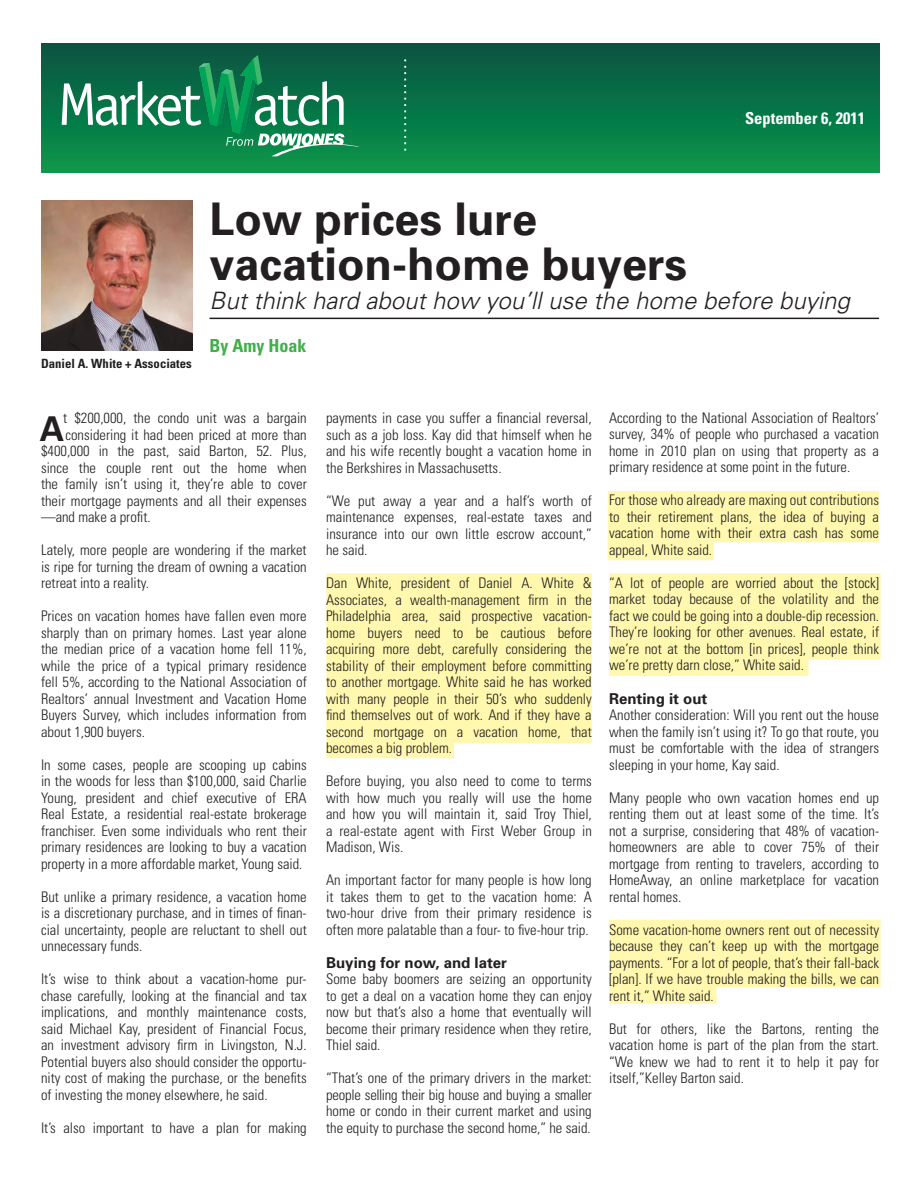
<style>
.page{position:relative;width:918px;height:1188px;background:#fff}
.page>*{position:absolute;margin:0;border:0;box-sizing:border-box;transform-origin:0 0}
.t1{font:700 45px/45px "Univers";color:#231f20}
.t2{font:700 34.2px "Univers";color:#231f20}
.t3{font:italic 300 24px "Univers";color:#231f20}
.t4{font:700 condensed 18px "Univers";color:#40ae49}
.t5{font:700 condensed 16.5px "Univers";color:#fff}
.t6{font:700 15px "Univers";color:#231f20}
.t7{font:300 condensed 14.7px/16.5px "Univers";color:#231f20;text-align:justify}
.t8{font:700 condensed 12.75px "Univers";color:#231f20}
</style>
<div class="page">
<div style="left:41px;top:44px;width:838px;height:128px;background:linear-gradient(to bottom,#085341,#09964b)"></div>
<svg style="left:62px;top:55px;width:297px;height:101px;background:#2a8a61"></svg>
<svg style="left:404px;top:59px;width:2px;height:93px"></svg>
<img style="left:41px;top:201px;width:151px;height:150px">
<hr style="left:210px;top:318px;width:669px;height:1px;background:#231f20">
<div style="left:326px;top:573px;width:266px;height:185px;background:#fff8ae"></div>
<svg style="left:608px;top:491px;width:271px;height:69px;background:#fff9ba"></svg>
<div style="left:609px;top:573px;width:272px;height:103px;background:#fff8ae"></div>
<svg style="left:609px;top:920px;width:272px;height:84px;background:#fff8b8"></svg>
<p class="t5" style="left:745px;top:108px;width:122px">September 6, 2011</p>
<p class="t8" style="left:41px;top:356px;width:152px">Daniel A. White + Associates</p>
<p class="t1" style="left:210px;top:195px;width:479px">Low prices lure vacation-home buyers</p>
<p class="t3" style="left:210px;top:286px;width:642px">But think hard about how you’ll use the home before buying</p>
<p class="t4" style="left:210px;top:334px;width:98px">By Amy Hoak</p>
<p class="t7" style="left:63px;top:410px;width:245px">t $200,000, the condo unit was a bargain</p>
<p class="t7" style="left:65px;top:426px;width:243px">considering it had been priced at more than</p>
<p class="t7" style="left:41px;top:443px;width:267px">$400,000 in the past, said Barton, 52. Plus,</p>
<p class="t7" style="left:41px;top:459px;width:267px">since the couple rent out the home when</p>
<p class="t7" style="left:41px;top:476px;width:267px">the family isn’t using it, they’re able to cover</p>
<p class="t7" style="left:41px;top:492px;width:267px">their mortgage payments and all their expenses</p>
<p class="t7" style="left:41px;top:509px;width:111px">—and make a profit.</p>
<p class="t7" style="left:41px;top:542px;width:267px">Lately, more people are wondering if the market is ripe for turning the dream of owning a vacation retreat into a reality.</p>
<p class="t7" style="left:41px;top:608px;width:267px">Prices on vacation homes have fallen even more sharply than on primary homes. Last year alone the median price of a vacation home fell 11%, while the price of a typical primary residence fell 5%, according to the National Association of Realtors’ annual Investment and Vacation Home Buyers Survey, which includes information from about 1,900 buyers.</p>
<p class="t7" style="left:41px;top:756px;width:267px">In some cases, people are scooping up cabins in the woods for less than $100,000, said Charlie Young, president and chief executive of ERA Real Estate, a residential real-estate brokerage franchiser. Even some individuals who rent their primary residences are looking to buy a vacation property in a more affordable market, Young said.</p>
<p class="t7" style="left:41px;top:888px;width:267px">But unlike a primary residence, a vacation home is a discretionary purchase, and in times of finan&shy;cial uncertainty, people are reluctant to shell out unnecessary funds.</p>
<p class="t7" style="left:41px;top:971px;width:267px">It’s wise to think about a vacation-home pur&shy;chase carefully, looking at the financial and tax implications, and monthly maintenance costs, said Michael Kay, president of Financial Focus, an investment advisory firm in Livingston, N.J.<br>Potential buyers also should consider the opportu&shy;nity cost of making the purchase, or the benefits of investing the money elsewhere, he said.</p>
<p class="t7" style="left:41px;top:1119px;width:267px">It’s also important to have a plan for making</p>
<p class="t2" style="left:40px;top:406px;width:26px">A</p>
<p class="t7" style="left:326px;top:409px;width:267px">payments in case you suffer a financial reversal, such as a job loss. Kay did that himself when he and his wife recently bought a vacation home in the Berkshires in Massachusetts.</p>
<p class="t7" style="left:326px;top:492px;width:267px">“We put away a year and a half’s worth of maintenance expenses, real-estate taxes and insurance into our own little escrow account,” he said.</p>
<p class="t7" style="left:326px;top:574px;width:267px">Dan White, president of Daniel A. White &amp; Associates, a wealth-management firm in the Philadelphia area, said prospective vacation&shy;home buyers need to be cautious before acquiring more debt, carefully considering the stability of their employment before committing to another mortgage. White said he has worked with many people in their 50’s who suddenly find themselves out of work. And if they have a second mortgage on a vacation home, that becomes a big problem.</p>
<p class="t7" style="left:326px;top:772px;width:267px">Before buying, you also need to come to terms with how much you really will use the home and how you will maintain it, said Troy Thiel, a real-estate agent with First Weber Group in Madison, Wis.</p>
<p class="t7" style="left:326px;top:871px;width:267px">An important factor for many people is how long it takes them to get to the vacation home: A two-hour drive from their primary residence is often more palatable than a four- to five-hour trip.</p>
<p class="t6" style="left:326px;top:953px;width:182px">Buying for now, and later</p>
<p class="t7" style="left:326px;top:970px;width:267px">Some baby boomers are seizing an opportunity to get a deal on a vacation home they can enjoy now but that’s also a home that eventually will become their primary residence when they retire, Thiel said.</p>
<p class="t7" style="left:326px;top:1069px;width:267px">“That’s one of the primary drivers in the market: people selling their big house and buying a smaller home or condo in their current market and using the equity to purchase the second home,” he said.</p>
<p class="t7" style="left:609px;top:409px;width:272px">According to the National Association of Realtors’ survey, 34% of people who purchased a vacation home in 2010 plan on using that property as a primary residence at some point in the future.</p>
<p class="t7" style="left:609px;top:492px;width:272px">For those who already are maxing out contributions to their retirement plans, the idea of buying a vacation home with their extra cash has some appeal, White said.</p>
<p class="t7" style="left:609px;top:574px;width:272px">“A lot of people are worried about the [stock] market today because of the volatility and the fact we could be going into a double-dip recession.<br>They’re looking for other avenues. Real estate, if we’re not at the bottom [in prices], people think we’re pretty darn close,” White said.</p>
<p class="t6" style="left:609px;top:689px;width:100px">Renting it out</p>
<p class="t7" style="left:609px;top:706px;width:272px">Another consideration: Will you rent out the house when the family isn’t using it? To go that route, you must be comfortable with the idea of strangers sleeping in your home, Kay said.</p>
<p class="t7" style="left:609px;top:789px;width:272px">Many people who own vacation homes end up renting them out at least some of the time. It’s not a surprise, considering that 48% of vacation&shy;homeowners are able to cover 75% of their mortgage from renting to travelers, according to HomeAway, an online marketplace for vacation rental homes.</p>
<p class="t7" style="left:609px;top:921px;width:272px">Some vacation-home owners rent out of necessity because they can’t keep up with the mortgage payments. “For a lot of people, that’s their fall-back [plan]. If we have trouble making the bills, we can rent it,” White said.</p>
<p class="t7" style="left:609px;top:1020px;width:272px">But for others, like the Bartons, renting the vacation home is part of the plan from the start. “We knew we had to rent it to help it pay for itself,”Kelley Barton said.</p>
</div>
